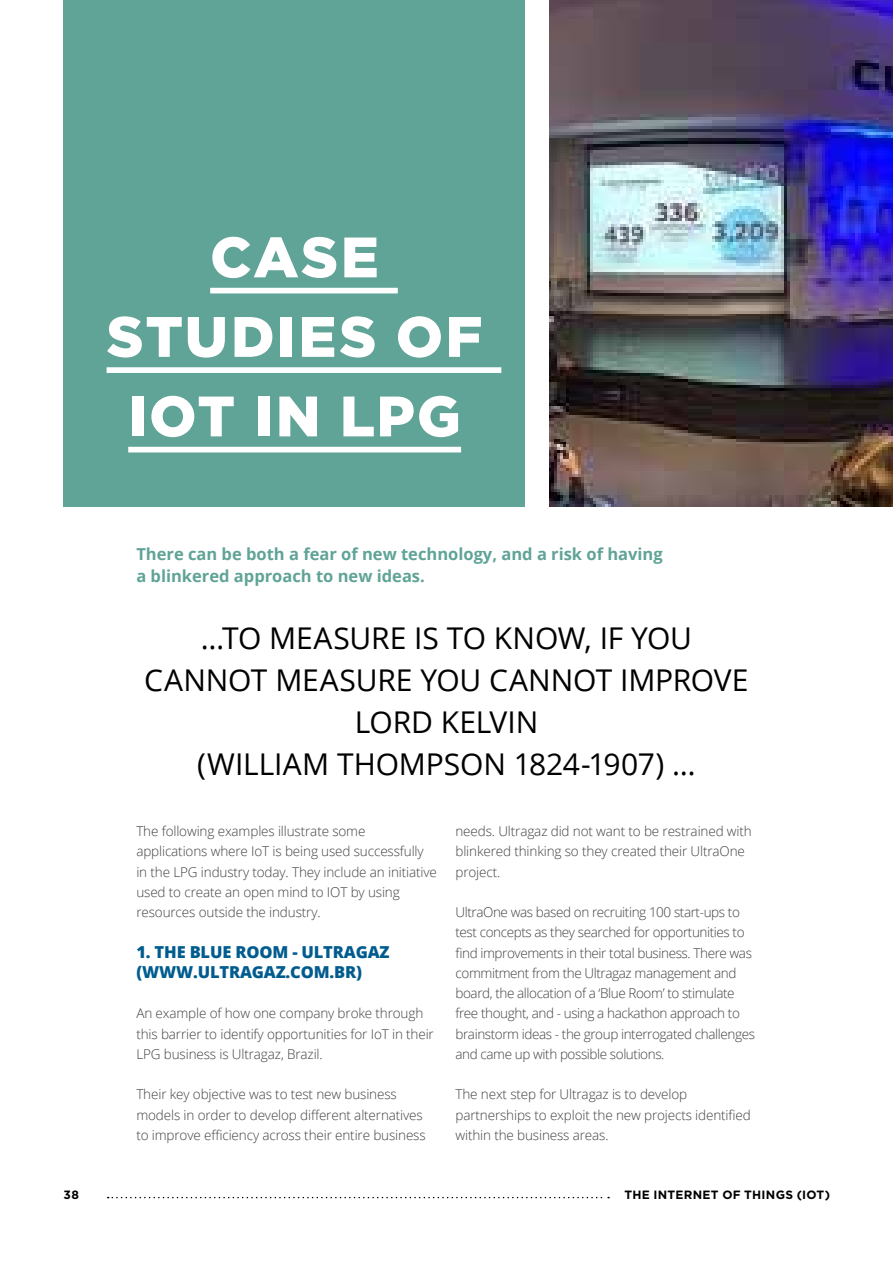
<style>
.page{position:relative;width:893px;height:1263px;background:#fff}
.page>*{position:absolute;margin:0;border:0;box-sizing:border-box;transform-origin:0 0}
.t1{font:900 56.85px/79.5px "Gotham";letter-spacing:.045em;color:#fff;text-align:center}
.t2{font:30px/42px "Open Sans";letter-spacing:-.005em;color:#000;text-align:center}
.t3{font:700 16.5px/22.5px "Open Sans";color:#60a397}
.t4{font:800 16.5px/20.2px "Open Sans";letter-spacing:-.01em;color:#005c8f}
.t5{font:300 13.5px/20.2px "Open Sans";letter-spacing:-.01em;color:#414042}
.t6{font:300 13.5px/20.2px "Open Sans";letter-spacing:-.03em;color:#414042}
.t7{font:700 12px "Gotham";letter-spacing:.025em;color:#000}
</style>
<div class="page">
<svg style="left:108px;top:1197px;width:501px;height:1px"></svg>
<img style="left:550px;top:0;width:343px;height:506px">
<div style="left:64px;top:0;width:461px;height:506px;background:#60a397"></div>
<div style="left:210px;top:288px;width:188px;height:5px;background:#fff"></div>
<div style="left:107px;top:367px;width:394px;height:6px;background:#fff"></div>
<div style="left:128px;top:447px;width:333px;height:5px;background:#fff"></div>
<h1 class="t1" style="left:107px;top:216px;width:377px">CASE<br>STUDIES OF<br>IOT IN LPG</h1>
<p class="t3" style="left:136px;top:542px;width:528px">There can be both a fear of new technology, and a risk of having a blinkered approach to new ideas.</p>
<h2 class="t2" style="left:144px;top:616px;width:606px">…TO MEASURE IS TO KNOW, IF YOU<br>CANNOT MEASURE YOU CANNOT IMPROVE<br>LORD KELVIN<br>(WILLIAM THOMPSON 1824-1907) …</h2>
<p class="t5" style="left:136px;top:821px;width:302px">The following examples illustrate some applications where IoT is being used successfully in the LPG industry today. They include an initiative used to create an open mind to IOT by using resources outside the industry.</p>
<p class="t4" style="left:136px;top:941px;width:255px">1. THE BLUE ROOM - ULTRAGAZ (WWW.ULTRAGAZ.COM.BR)</p>
<p class="t5" style="left:136px;top:1003px;width:299px">An example of how one company broke through this barrier to identify opportunities for IoT in their<br>LPG business is Ultragaz, Brazil.</p>
<p class="t5" style="left:136px;top:1084px;width:291px">Their key objective was to test new business models in order to develop different alternatives to improve efficiency across their entire business</p>
<p class="t5" style="left:455px;top:821px;width:298px">needs. Ultragaz did not want to be restrained with blinkered thinking so they created their UltraOne project.</p>
<p class="t6" style="left:455px;top:902px;width:301px">UltraOne was based on recruiting 100 start-ups to test concepts as they searched for opportunities to find improvements in their total business. There was commitment from the Ultragaz management and board, the allocation of a ‘Blue Room’ to stimulate free thought, and - using a hackathon approach to brainstorm ideas - the group interrogated challenges and came up with possible solutions.</p>
<p class="t5" style="left:455px;top:1084px;width:297px">The next step for Ultragaz is to develop partnerships to exploit the new projects identified within the business areas.</p>
<p class="t7" style="left:64px;top:1186px;width:17px">38</p>
<p class="t7" style="left:624px;top:1186px;width:207px">THE INTERNET OF THINGS (IOT)</p>
</div>
